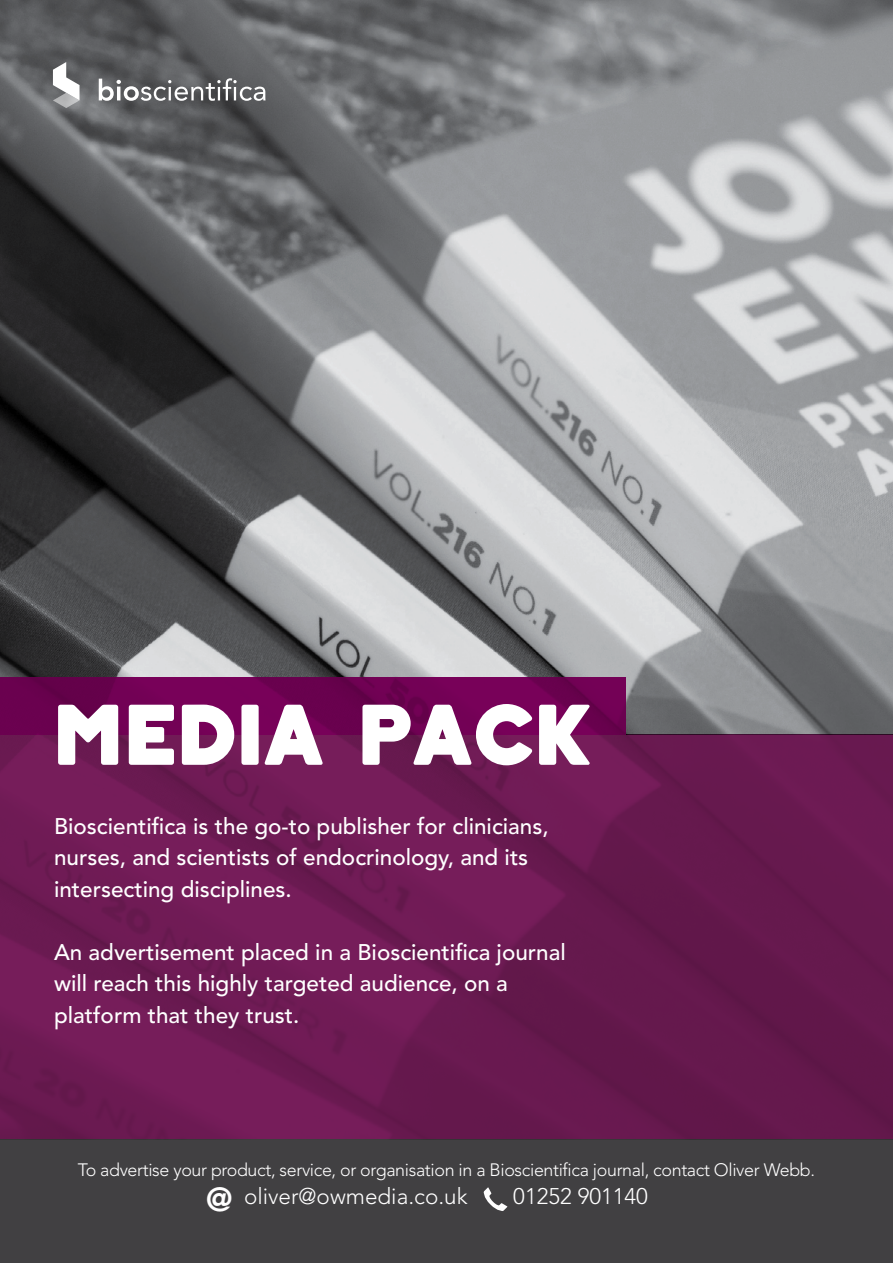
<style>
.page{position:relative;width:893px;height:1263px;background:#fff}
.page>*{position:absolute;margin:0;border:0;box-sizing:border-box;transform-origin:0 0}
.t1{font:700 85.95px "Ephesus demo Extra";color:#fff}
.t2{font:800 33px "Avenir";color:#fff}
.t3{font:500 22.5px/31.5px "Avenir";color:#fff}
.t4{font:300 22.5px "Avenir";color:#fff}
.t5{font:300 22.5px "Avenir LT Std";color:#fff}
.t6{font:300 17.85px "Avenir";letter-spacing:-.02em;color:#fff}
</style>
<div class="page">
<div style="left:0;top:1140px;width:893px;height:123px;background:#414042"></div>
<svg style="left:483px;top:1187px;width:24px;height:24px"></svg>
<img style="left:0;top:0;width:893px;height:1140px">
<svg style="left:99px;top:78px;width:167px;height:23px"></svg>
<svg style="left:53px;top:62px;width:27px;height:46px"></svg>
<h1 class="t1" style="left:53px;top:685px;width:540px">MEDIA PACK</h1>
<p class="t3" style="left:54px;top:811px;width:496px">Bioscientifica is the go-to publisher for clinicians, nurses, and scientists of endocrinology, and its intersecting disciplines.</p>
<p class="t3" style="left:54px;top:937px;width:513px">An advertisement placed in a Bioscientifica journal will reach this highly targeted audience, on a platform that they trust.</p>
<p class="t6" style="left:78px;top:1159px;width:739px">To advertise your product, service, or organisation in a Bioscientifica journal, contact Oliver Webb.</p>
<p class="t4" style="left:244px;top:1183px;width:225px">oliver@owmedia.co.uk</p>
<p class="t5" style="left:513px;top:1183px;width:136px">01252 901140</p>
<h2 class="t2" style="left:206px;top:1180px;width:28px">@</h2>
</div>
